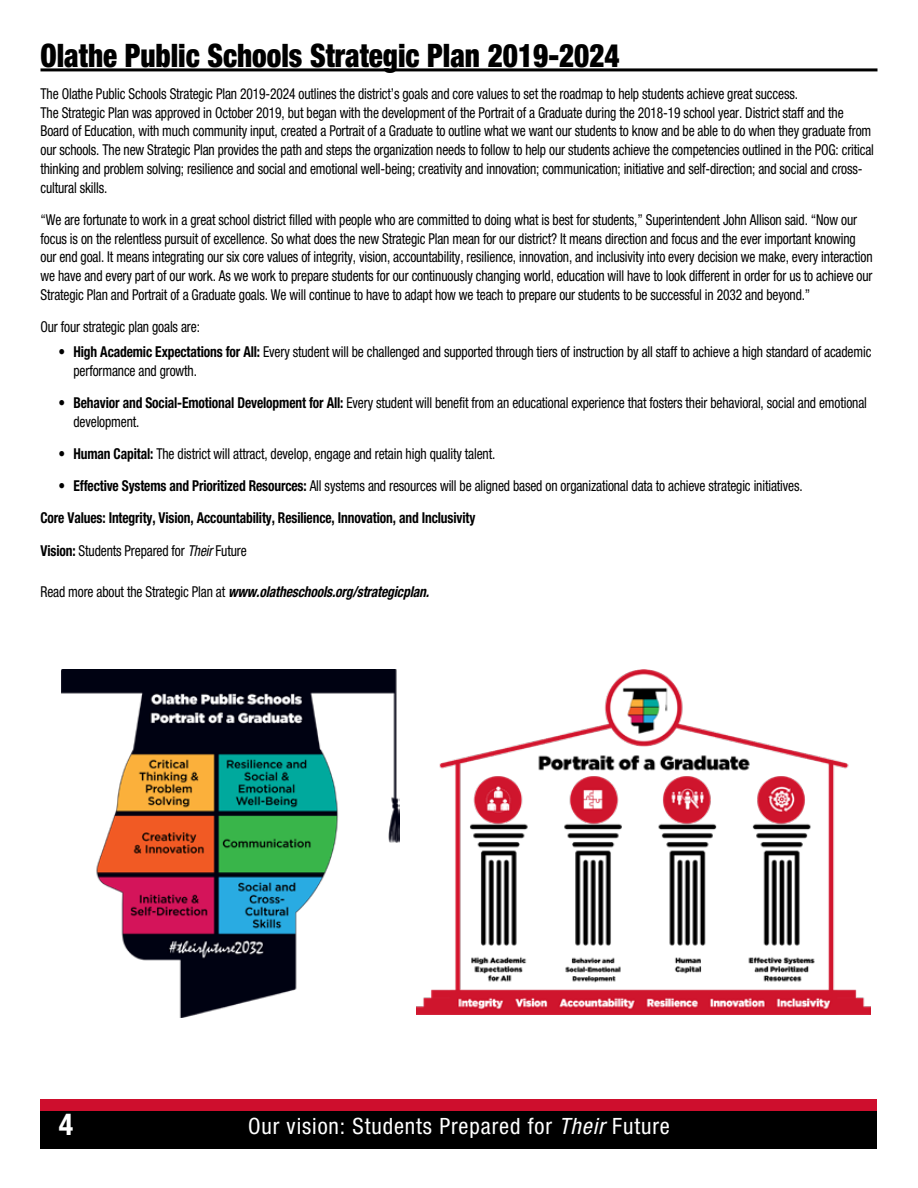
<style>
.page{position:relative;width:918px;height:1188px;background:#fff}
.page>*{position:absolute;margin:0;border:0;box-sizing:border-box;transform-origin:0 0}
.t1{font:900 condensed 32.4px "Helvetica Neue";color:#000;scale:.9 1}
.t2{font:700 condensed 30px "Helvetica Neue";color:#fff}
.t3{font:condensed 22.5px "Helvetica Neue";letter-spacing:.04em;color:#fff}
.t4{font:condensed 15px/18.8px "Helvetica Neue";letter-spacing:-.01em;color:#000;scale:.9 1}
.t5{font:700 condensed 15px "Helvetica Neue";letter-spacing:-.01em;color:#000;scale:.9 1}
.t6{font:italic 700 condensed 15px "Helvetica Neue";color:#000;scale:.9 1}
.s1{font-weight:700}
.s2{font-style:italic}
.s3{font-weight:400;font-style:normal}
</style>
<div class="page">
<div style="left:40px;top:1099px;width:838px;height:25px;background:#ce0e2d"></div>
<div style="left:40px;top:1111px;width:838px;height:37px;background:#000"></div>
<img style="left:61px;top:670px;width:339px;height:348px">
<hr style="left:40px;top:68px;width:838px;height:3px;background:#000">
<img style="left:417px;top:670px;width:453px;height:345px">
<p class="t1" style="left:40px;top:35px;width:645px">Olathe Public Schools Strategic Plan 2019-2024</p>
<p class="t4" style="left:40px;top:84px;width:928px">The Olathe Public Schools Strategic Plan 2019-2024 outlines the district’s goals and core values to set the roadmap to help students achieve great success.<br>The Strategic Plan was approved in October 2019, but began with the development of the Portrait of a Graduate during the 2018-19 school year. District staff and the Board of Education, with much community input, created a Portrait of a Graduate to outline what we want our students to know and be able to do when they graduate from our schools. The new Strategic Plan provides the path and steps the organization needs to follow to help our students achieve the competencies outlined in the POG: critical thinking and problem solving; resilience and social and emotional well-being; creativity and innovation; communication; initiative and self-direction; and social and cross&shy;cultural skills.</p>
<p class="t4" style="left:40px;top:210px;width:926px">“We are fortunate to work in a great school district filled with people who are committed to doing what is best for students,” Superintendent John Allison said. “Now our focus is on the relentless pursuit of excellence. So what does the new Strategic Plan mean for our district? It means direction and focus and the ever important knowing our end goal. It means integrating our six core values of integrity, vision, accountability, resilience, innovation, and inclusivity into every decision we make, every interaction we have and every part of our work. As we work to prepare students for our continuously changing world, education will have to look different in order for us to achieve our Strategic Plan and Portrait of a Graduate goals. We will continue to have to adapt how we teach to prepare our students to be successful in 2032 and beyond.”</p>
<p class="t4" style="left:40px;top:317px;width:179px">Our four strategic plan goals are:</p>
<p class="t4" style="left:74px;top:342px;width:888px;text-indent:-15px">• <span class="s1">High Academic Expectations for All:</span> Every student will be challenged and supported through tiers of instruction by all staff to achieve a high standard of academic performance and growth.</p>
<p class="t4" style="left:74px;top:393px;width:883px;text-indent:-15px">• <span class="s1">Behavior and Social-Emotional Development for All:</span> Every student will benefit from an educational experience that fosters their behavioral, social and emotional development.</p>
<p class="t4" style="left:58px;top:444px;width:485px">• <span class="s1">Human Capital:</span> The district will attract, develop, engage and retain high quality talent.</p>
<p class="t4" style="left:58px;top:476px;width:826px">• <span class="s1">Effective Systems and Prioritized Resources:</span> All systems and resources will be aligned based on organizational data to achieve strategic initiatives.</p>
<p class="t5" style="left:40px;top:509px;width:485px">Core Values: Integrity, Vision, Accountability, Resilience, Innovation, and Inclusivity</p>
<p class="t4" style="left:40px;top:541px;width:231px"><span class="s1">Vision:</span> Students Prepared for <span class="s2">Their</span> Future</p>
<p class="t6" style="left:40px;top:583px;width:437px"><span class="s3">R e a d m o r e a b o u t t h e S t r a t e g i c P l a n a t</span> www.olatheschools.org/strategicplan.</p>
<p class="t2" style="left:59px;top:1106px;width:16px">4</p>
<p class="t3" style="left:248px;top:1113px;width:423px">Our vision: Students Prepared for <span class="s2">Their</span> Future</p>
</div>
